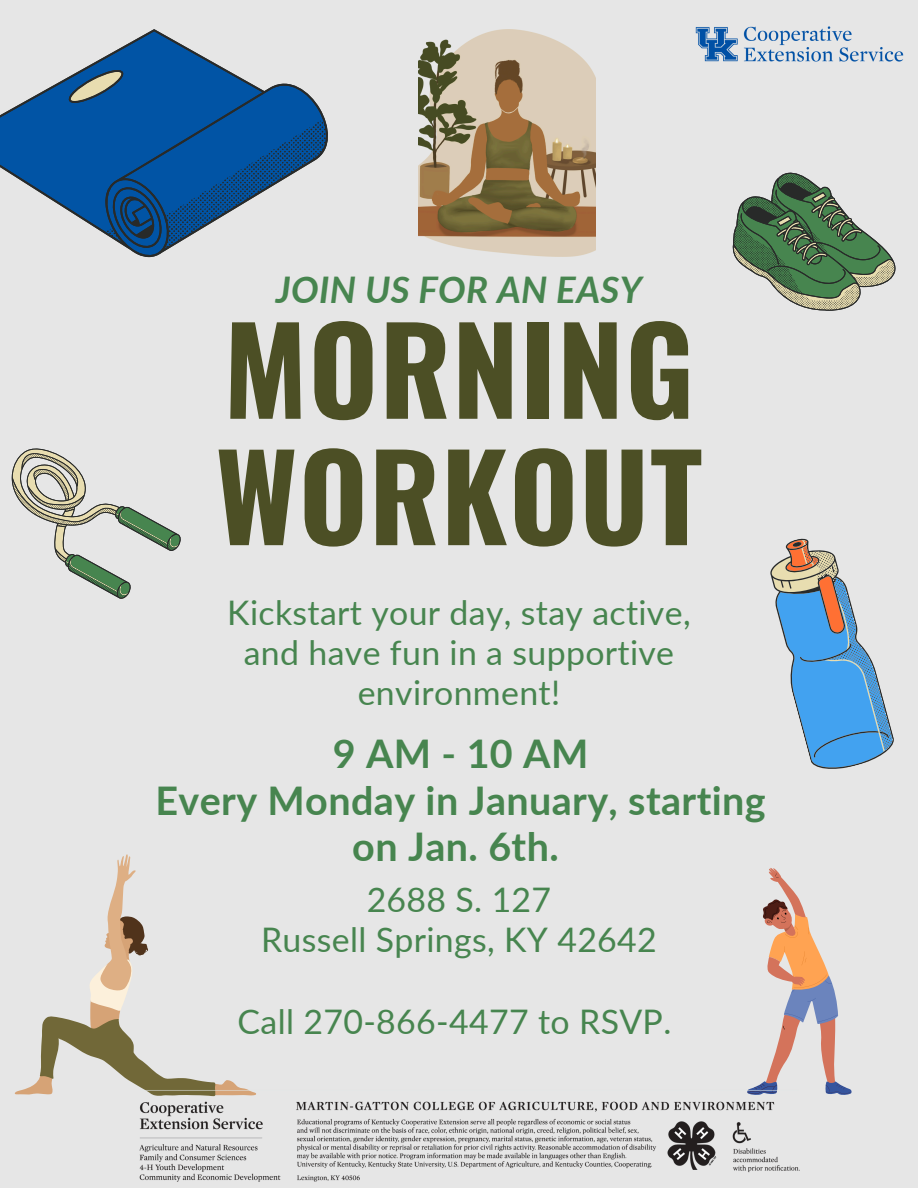
<style>
.page{position:relative;width:918px;height:1188px;background:#e6e6e6}
.page>*{position:absolute;margin:0;border:0;box-sizing:border-box;transform-origin:0 0}
.t1{font:700 119.1px "Oswald";letter-spacing:.01em;color:#4c4f25}
.t2{font:700 118.05px "Oswald";letter-spacing:.01em;color:#4c4f25}
.t3{font:700 39.45px/46.5px "Lato";letter-spacing:.01em;color:#47854f;text-align:center}
.t4{font:italic 700 36.75px "Lato";letter-spacing:.01em;color:#47854f}
.t5{font:33.9px/40.2px "Lato";letter-spacing:.01em;color:#47854f;text-align:center}
</style>
<div class="page">
<svg style="left:0;top:29px;width:328px;height:228px;fill:#0154a5"></svg>
<svg style="left:732px;top:172px;width:164px;height:138px"></svg>
<svg style="left:770px;top:538px;width:124px;height:231px"></svg>
<svg style="left:12px;top:448px;width:169px;height:151px"></svg>
<img style="left:419px;top:29px;width:176px;height:227px">
<svg style="left:14px;top:854px;width:220px;height:241px"></svg>
<svg style="left:762px;top:868px;width:90px;height:227px"></svg>
<img style="left:695px;top:26px;width:209px;height:36px">
<img style="left:125px;top:1083px;width:689px;height:99px">
<h1 class="t4" style="left:276px;top:267px;width:368px">JOIN US FOR AN EASY</h1>
<p class="t1" style="left:224px;top:277px;width:472px">MORNING</p>
<h2 class="t2" style="left:215px;top:404px;width:489px">WORKOUT</h2>
<h1 class="t5" style="left:227px;top:592px;width:465px">Kickstart your day, stay active, and have fun in a supportive environment!</h1>
<p class="t3" style="left:155px;top:730px;width:612px">9AM-10AM<br>Every Monday in January, starting on Jan. 6th.</p>
<p class="t5" style="left:367px;top:879px;width:186px">2688 S. 127</p>
<p class="t5" style="left:261px;top:919px;width:397px">Russell Springs, KY 42642</p>
<h3 class="t5" style="left:238px;top:1001px;width:435px">Call 270-866-4477 to RSVP.</h3>
</div>
